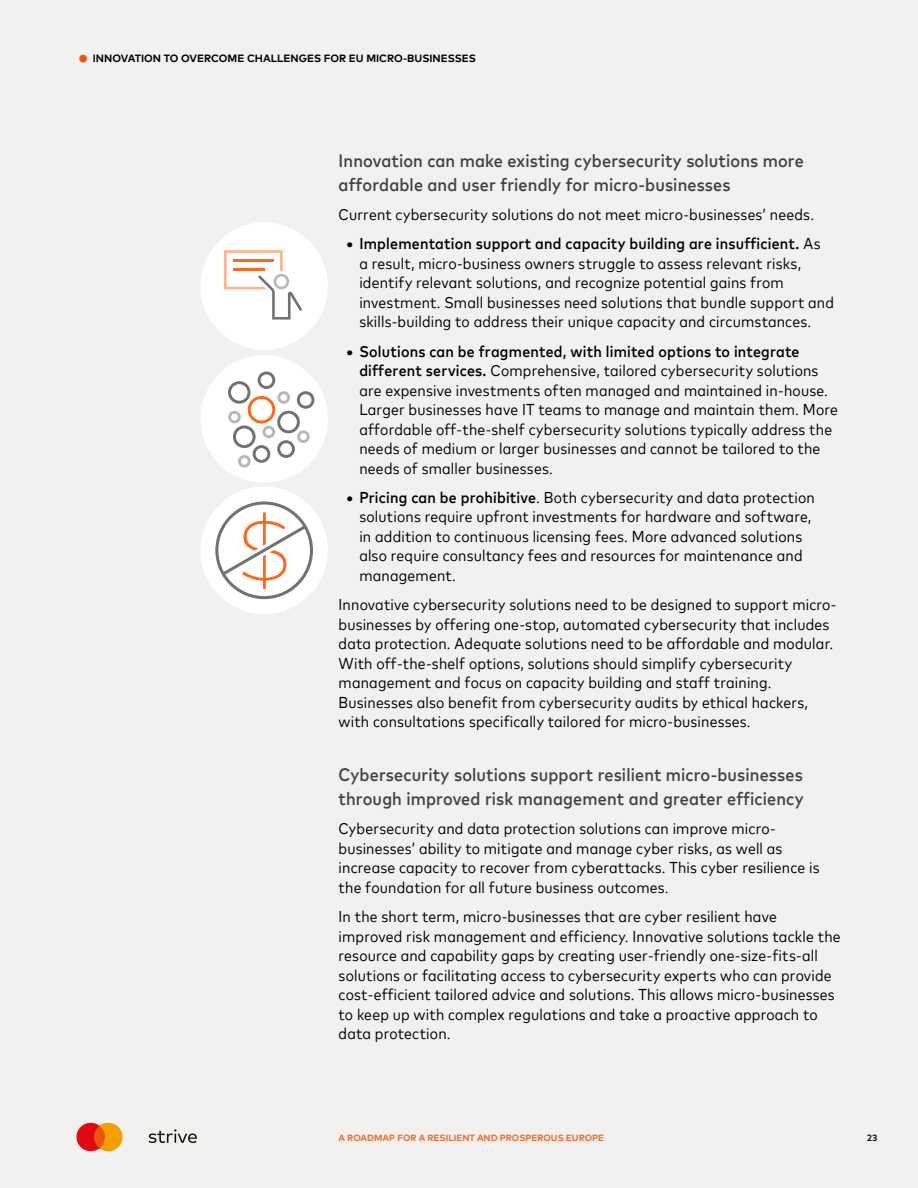
<style>
.page{position:relative;width:918px;height:1188px;background:#f2f1ef}
.page>*{position:absolute;margin:0;border:0;box-sizing:border-box;transform-origin:0 0}
.t1{font:500 18px/24.3px "Mark For MC Nrw";letter-spacing:.01em;color:#434343}
.B1{font:15.75px/19.5px "Mark For MC Nrw";letter-spacing:.015em;color:#000}
.t2{font:700 10.5px "Mark Offc For MC";color:#000}
.t3{font:700 9px "Mark Offc For MC";color:#ec672a}
.t4{font:700 9px "Mark Offc For MC";color:#141413}
.s1{font-weight:400;font-size:31.5px;color:#ea5b0b}
.s2{font-weight:800}
.s3{font-weight:500}
</style>
<div class="page">
<div style="left:200px;top:222px;width:128px;height:128px;background:#fff;border-radius:50%"></div>
<svg style="left:224px;top:250px;width:78px;height:70px"></svg>
<div style="left:200px;top:355px;width:128px;height:128px;background:#fff;border-radius:50%"></div>
<svg style="left:228px;top:371px;width:86px;height:97px"></svg>
<div style="left:200px;top:487px;width:128px;height:127px;background:#fff;border-radius:50%"></div>
<svg style="left:215px;top:501px;width:98px;height:98px"></svg>
<svg style="left:149px;top:1129px;width:48px;height:14px"></svg>
<svg style="left:77px;top:1123px;width:46px;height:28px"></svg>
<p class="t2" style="left:76px;top:51px;width:25px"><span class="s1">•</span> INNOVA</p>
<p class="t2" style="left:135px;top:51px;width:55px">TION TO OVER</p>
<p class="t2" style="left:211px;top:51px;width:16px">COME</p>
<p class="t2" style="left:247px;top:51px;width:45px">CHALLENGE</p>
<p class="t2" style="left:314px;top:51px;width:49px">S FOR EUM</p>
<p class="t2" style="left:376px;top:51px;width:101px">ICRO‑BUSINESSES</p>
<h3 class="t1" style="left:339px;top:147px;width:467px">Innovation can make existing cybersecurity solutions more affordable and user friendly for micro-businesses</h3>
<p class="B1" style="left:339px;top:204px;width:477px">Current cybersecurity solutions do not meet micro-businesses’ needs.</p>
<p class="B1" style="left:359px;top:233px;width:476px;text-indent:-13px"><span class="s2">•</span> <span class="s3">Implementation support and capacity building are insufficient.</span> As<br>a result, micro-business owners struggle to assess relevant risks, identify relevant solutions, and recognize potential gains from investment. Small businesses need solutions that bundle support and skills-building to address their unique capacity and circumstances.</p>
<p class="B1" style="left:359px;top:340px;width:480px;text-indent:-13px"><span class="s2">•</span> <span class="s3">Solutions can be fragmented, with limited options to integrate different services.</span> Comprehensive, tailored cybersecurity solutions are expensive investments often managed and maintained in-house.<br>Larger businesses have IT teams to manage and maintain them. More affordable off-the-shelf cybersecurity solutions typically address the needs of medium or larger businesses and cannot be tailored to the needs of smaller businesses.</p>
<p class="B1" style="left:359px;top:486px;width:457px;text-indent:-13px"><span class="s2">•</span> <span class="s3">Pricing can be prohibitive</span>. Both cybersecurity and data protection solutions require upfront investments for hardware and software, in addition to continuous licensing fees. More advanced solutions also require consultancy fees and resources for maintenance and management.</p>
<p class="B1" style="left:339px;top:594px;width:500px">Innovative cybersecurity solutions need to be designed to support micro&shy;businesses by offering one-stop, automated cybersecurity that includes data protection. Adequate solutions need to be affordable and modular.<br>With off-the-shelf options, solutions should simplify cybersecurity management and focus on capacity building and staff training.<br>Businesses also benefit from cybersecurity audits by ethical hackers, with consultations specifically tailored for micro-businesses.</p>
<h3 class="t1" style="left:339px;top:761px;width:467px">Cybersecurity solutions support resilient micro-businesses through improved risk management and greater efficiency</h3>
<p class="B1" style="left:339px;top:818px;width:483px">Cybersecurity and data protection solutions can improve micro&shy;businesses’ ability to mitigate and manage cyber risks, as well as increase capacity to recover from cyberattacks. This cyber resilience is the foundation for all future business outcomes.</p>
<p class="B1" style="left:339px;top:906px;width:504px">In the short term, micro-businesses that are cyber resilient have improved risk management and efficiency. Innovative solutions tackle the resource and capability gaps by creating user-friendly one-size-fits-all solutions or facilitating access to cybersecurity experts who can provide cost-efficient tailored advice and solutions. This allows micro-businesses to keep up with complex regulations and take a proactive approach to data protection.</p>
<p class="t3" style="left:339px;top:1131px;width:17px">A ROA</p>
<p class="t3" style="left:367px;top:1131px;width:172px">DMAP FOR A RESILIENT AN D PROSPERO</p>
<p class="t3" style="left:551px;top:1131px;width:53px">US EUROPE</p>
<p class="t4" style="left:867px;top:1131px;width:12px">23</p>
</div>
